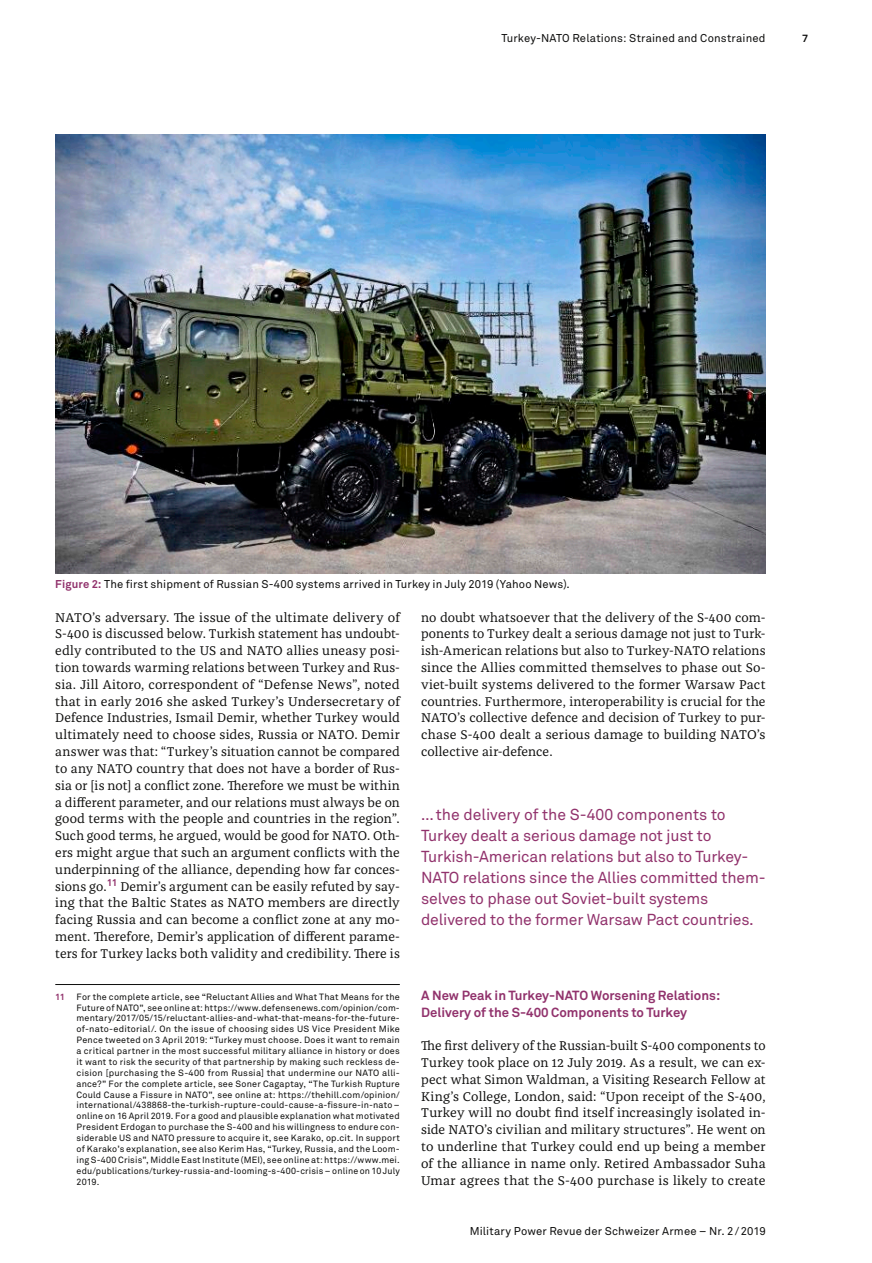
<style>
.page{position:relative;width:872px;height:1263px;background:#fff}
.page>*{position:absolute;margin:0;border:0;box-sizing:border-box;transform-origin:0 0}
._04_02_Zitat{font:15.75px/21px "Akkurat Pro";letter-spacing:-.01em;color:#91326c}
._02_01_Grundtext{font:13.2px/16.8px "Franziska OT";letter-spacing:.01em;color:#0e0e0d;text-align:justify}
._01_03_Zwischentitel{font:700 13.2px/16.8px "Akkurat Pro";color:#91326c}
._04_03_Legende{font:11.25px "Akkurat Pro";letter-spacing:.015em;color:#0e0e0d}
.t1{font:700 10.5px "Akkurat Pro";color:#0e0e0d}
._04_04_Fussnote{font:9px/10.8px "Akkurat Pro";letter-spacing:.02em;color:#0e0e0d;text-align:justify}
._04_04_Fussnote-2{font:700 9px "Akkurat Pro";color:#91326c}
.s1{font-weight:700;color:#91326c}
</style>
<div class="page">
<hr style="left:55px;top:984px;width:345px;height:1px;background:#0e0e0d">
<img style="left:55px;top:134px;width:710px;height:440px">
<p class="_04_03_Legende" style="left:501px;top:32px;width:266px">Turkey-NATO Relations: Strained and Constrained</p>
<p class="t1" style="left:802px;top:32px;width:7px">7</p>
<p class="_04_03_Legende" style="left:55px;top:578px;width:516px"><span class="s1">Figure 2:</span> The first shipment of Russian S-400 systems arrived in Turkey in July 2019 (Yahoo News).</p>
<p class="_02_01_Grundtext" style="left:55px;top:609px;width:346px">NATO’s adversary. The issue of the ultimate delivery of S-400 is discussed below. Turkish statement has undoubt&shy;edly contributed to the US and NATO allies uneasy posi&shy;tion towards warming relations between Turkey and Rus&shy;sia. Jill Aitoro, correspondent of “Defense News”, noted that in early 2016 she asked Turkey’s Undersecretary of Defence Industries, Ismail Demir, whether Turkey would ultimately need to choose sides, Russia or NATO. Demir answer was that: “Turkey’s situation cannot be compared to any NATO country that does not have a border of Rus&shy;sia or [is not] a conflict zone. Therefore we must be within a different parameter, and our relations must always be on good terms with the people and countries in the region”.<br>Such good terms, he argued, would be good for NATO. Oth&shy;ers might argue that such an argument conflicts with the underpinning of the alliance, depending how far conces&shy;sions go.<sup>11</sup> Demir’s argument can be easily refuted by say&shy;ing that the Baltic States as NATO members are directly facing Russia and can become a conflict zone at any mo&shy;ment. Therefore, Demir’s application of different parame&shy;ters for Turkey lacks both validity and credibility. There is</p>
<p class="_04_04_Fussnote-2" style="left:55px;top:991px;width:11px">11</p>
<p class="_04_04_Fussnote" style="left:77px;top:991px;width:325px">For the complete article, see “Reluctant Allies and What That Means for the Future of NATO”, see online at: https://www.defensenews.com/opinion/com&shy;mentary/2017/05/15/reluctant-allies-and-what-that-means-for-the-future&shy;of-nato-editorial/. On the issue of choosing sides US Vice President Mike Pence tweeted on 3 April 2019: “Turkey must choose. Does it want to remain a critical partner in the most successful military alliance in history or does it want to risk the security of that partnership by making such reckless de&shy;cision [purchasing the S-400 from Russia] that undermine our NATO alli&shy;ance?” For the complete article, see Soner Cagaptay, “The Turkish Rupture Could Cause a Fissure in NATO”, see online at: https://thehill.com/opinion/ international/438868-the-turkish-rupture-could-cause-a-fissure-in-nato – online on 16 April 2019. For a good and plausible explanation what motivated President Erdogan to purchase the S-400 and his willingness to endure con&shy;siderable US and NATO pressure to acquire it, see Karako, op.cit. In support of Karako’s explanation, see also Kerim Has, “Turkey, Russia, and the Loom&shy;ing S-400 Crisis”, Middle East Institute (MEI), see online at: https://www.mei. edu/publications/turkey-russia-and-looming-s-400-crisis – online on 10 July 2019.</p>
<p class="_02_01_Grundtext" style="left:421px;top:609px;width:346px">no doubt whatsoever that the delivery of the S-400 com&shy;ponents to Turkey dealt a serious damage not just to Turk&shy;ish-American relations but also to Turkey-NATO relations since the Allies committed themselves to phase out So&shy;viet-built systems delivered to the former Warsaw Pact countries. Furthermore, interoperability is crucial for the NATO’s collective defence and decision of Turkey to pur&shy;chase S-400 dealt a serious damage to building NATO’s collective air-defence.</p>
<p class="_04_02_Zitat" style="left:421px;top:804px;width:346px">…the delivery of the S-400 components to Turkey dealt a serious damage not just to Turkish-American relations but also to Turkey-NATO relations since the Allies committed them&shy;selves to phase out Soviet-built systems delivered to the former Warsaw Pact countries.</p>
<p class="_01_03_Zwischentitel" style="left:421px;top:987px;width:301px">A New Peak in Turkey-NATO Worsening Relations:<br>Delivery of the S-400 Components to Turkey</p>
<p class="_02_01_Grundtext" style="left:421px;top:1037px;width:346px">The first delivery of the Russian-built S-400 components to Turkey took place on 12 July 2019. As a result, we can ex&shy;pect what Simon Waldman, a Visiting Research Fellow at King’s College, London, said: “Upon receipt of the S-400, Turkey will no doubt find itself increasingly isolated in&shy;side NATO’s civilian and military structures”. He went on to underline that Turkey could end up being a member of the alliance in name only. Retired Ambassador Suha Umar agrees that the S-400 purchase is likely to create</p>
<p class="_04_03_Legende" style="left:470px;top:1224px;width:297px">Military Power Revue der Schweizer Armee – Nr. 2/2019</p>
</div>
